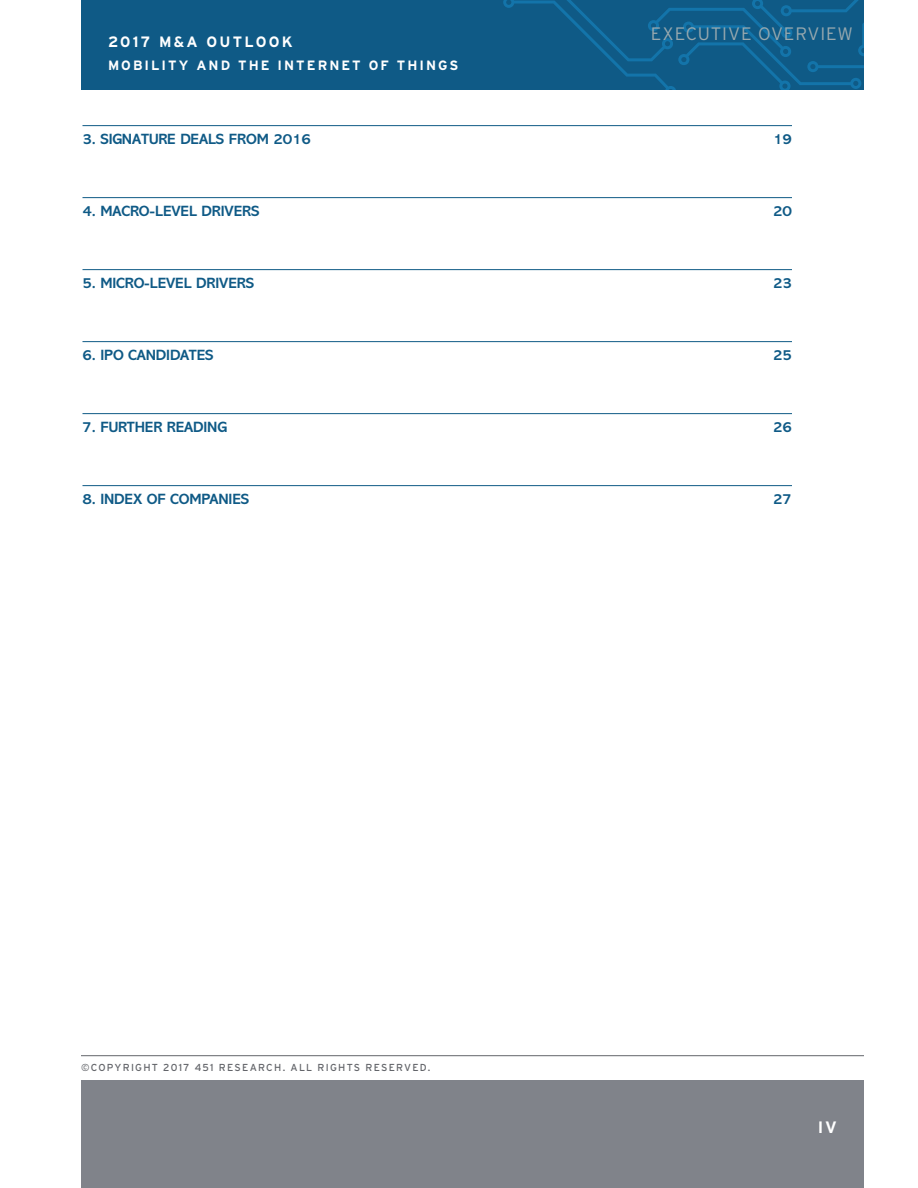
<style>
.page{position:relative;width:918px;height:1188px;background:#fff}
.page>*{position:absolute;margin:0;border:0;box-sizing:border-box;transform-origin:0 0}
.t1{font:300 18px "Interstate";letter-spacing:.05em;color:#98a9af}
.t2{font:700 16.5px "Interstate";color:#fff}
.Sections{font:700 15px "Abadi MT Std";letter-spacing:-.01em;color:#0f5a86}
.t3{font:700 15px "Interstate";letter-spacing:.15em;color:#fff}
.t4{font:700 13.5px "Interstate";letter-spacing:.15em;color:#fff}
.t5{font:10.2px "Interstate";letter-spacing:.125em;color:#63656a}
</style>
<div class="page">
<div style="left:81px;top:1080px;width:783px;height:108px;background:#80838a"></div>
<div style="left:81px;top:0;width:783px;height:90px;background:#0f5a86"></div>
<hr style="left:81px;top:1055px;width:783px;height:1px;background:#63656a">
<hr style="left:82px;top:125px;width:710px;height:1px;background:#0f5a86">
<hr style="left:82px;top:197px;width:710px;height:1px;background:#0f5a86">
<hr style="left:82px;top:269px;width:710px;height:1px;background:#0f5a86">
<hr style="left:82px;top:341px;width:710px;height:1px;background:#0f5a86">
<hr style="left:82px;top:413px;width:710px;height:1px;background:#0f5a86">
<hr style="left:82px;top:485px;width:710px;height:1px;background:#0f5a86">
<svg style="left:503px;top:0;width:361px;height:90px"></svg>
<p class="t3" style="left:108px;top:33px;width:186px">2017 M&amp;A OUTLOOK</p>
<p class="t4" style="left:108px;top:57px;width:352px">MOBILITY AND THE INTERNET OF THINGS</p>
<p class="t1" style="left:651px;top:22px;width:204px">EXECUTIVE OVERVIEW</p>
<p class="Sections" style="left:82px;top:130px;width:230px">3. SIGNATURE DEALS FROM 2016</p>
<p class="Sections" style="left:773px;top:130px;width:20px">19</p>
<p class="Sections" style="left:82px;top:202px;width:178px">4. MACRO-LEVEL DRIVERS</p>
<p class="Sections" style="left:773px;top:202px;width:20px">20</p>
<p class="Sections" style="left:82px;top:274px;width:173px">5. MICRO-LEVEL DRIVERS</p>
<p class="Sections" style="left:773px;top:274px;width:20px">23</p>
<p class="Sections" style="left:82px;top:346px;width:133px">6. IPO CANDIDATES</p>
<p class="Sections" style="left:773px;top:346px;width:20px">25</p>
<p class="Sections" style="left:82px;top:418px;width:146px">7. FURTHER READING</p>
<p class="Sections" style="left:773px;top:418px;width:20px">26</p>
<p class="Sections" style="left:82px;top:490px;width:168px">8. INDEX OF COMPANIES</p>
<p class="Sections" style="left:773px;top:490px;width:20px">27</p>
<p class="t5" style="left:81px;top:1061px;width:351px">©COPYRIGHT 2017 451 RESEARCH. ALL RIGHTS RESERVED.</p>
<p class="t2" style="left:818px;top:1117px;width:21px">IV</p>
</div>
